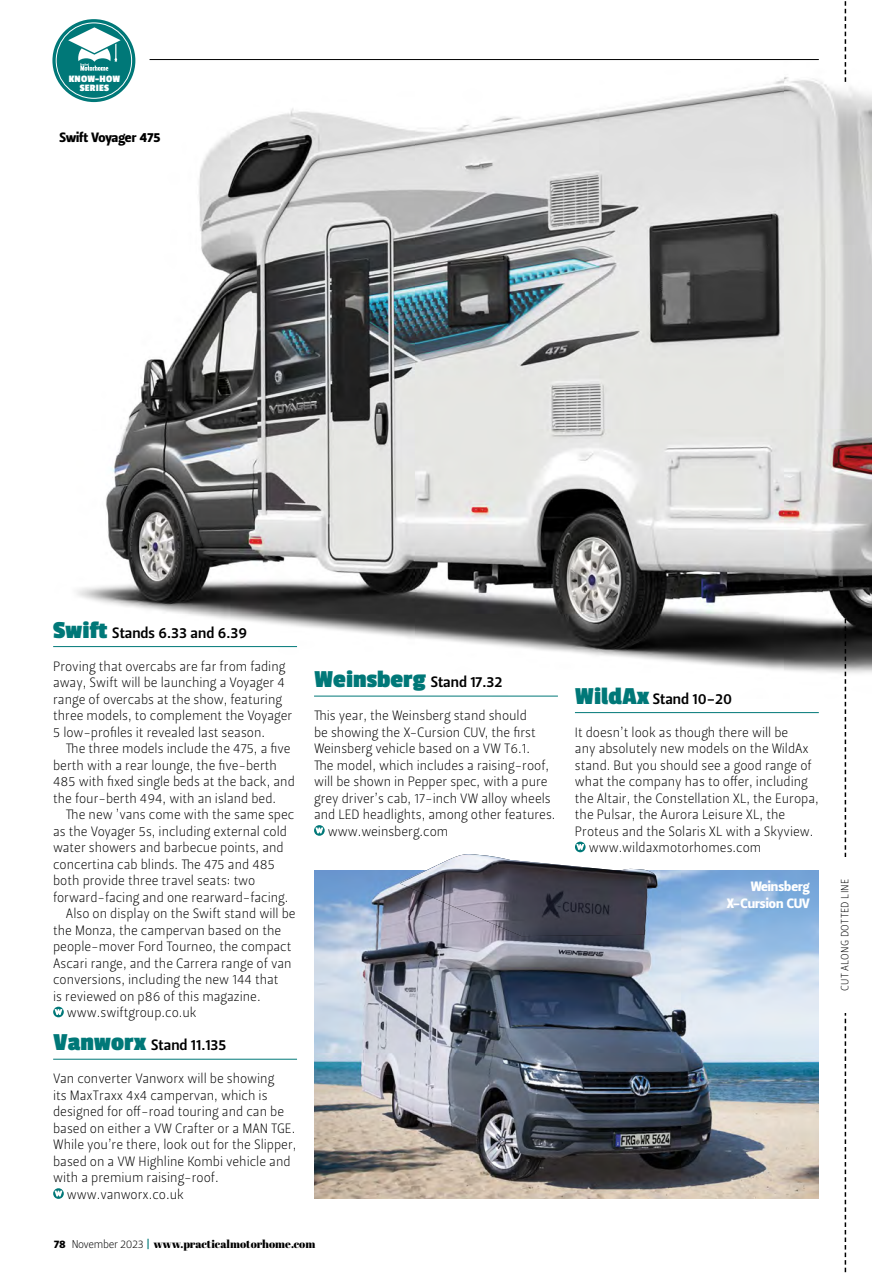
<style>
.page{position:relative;width:872px;height:1276px;background:#fff}
.page>*{position:absolute;margin:0;border:0;box-sizing:border-box;transform-origin:0 0}
.t1{font:15px "Leitura Sans Grot 3";color:#000}
.t2{font:13.5px/16.5px "Leitura Sans Grot 1";color:#000}
.t3{font:13.5px/16.5px "Leitura Sans Grot 4";color:#fff;text-align:right}
.t4{font:13.5px "Leitura Sans Grot 4";color:#000}
.t5{font:11.25px "Abril Fatface";color:#000}
.t6{font:10.5px "Leitura Sans Grot 1";letter-spacing:.04em;color:#000}
.t7{font:700 10.2px/8.6px "Passion One";letter-spacing:.02em;color:#fff;text-align:center}
.s1{font-family:"Passion One";font-weight:700;font-size:25.5px;color:#007878}
.s2{font-family:"Leitura Sans Grot 4"}
.s3{font-family:"Leitura Sans Grot 1"}
.s4{font-family:"Leitura Sans Grot 3";color:#007878}
</style>
<div class="page">
<hr style="left:150px;top:59px;width:669px;height:1px;background:#000">
<img style="left:314px;top:870px;width:505px;height:328px">
<img style="left:53px;top:62px;width:819px;height:636px">
<hr style="left:53px;top:646px;width:244px;height:1px;background:#007878">
<hr style="left:53px;top:1059px;width:244px;height:1px;background:#007878">
<svg style="left:53px;top:1006px;width:11px;height:11px"></svg>
<svg style="left:54px;top:1009px;width:8px;height:6px"></svg>
<svg style="left:53px;top:1188px;width:11px;height:10px"></svg>
<svg style="left:54px;top:1190px;width:8px;height:6px"></svg>
<hr style="left:314px;top:696px;width:244px;height:1px;background:#007878">
<svg style="left:314px;top:825px;width:11px;height:10px"></svg>
<svg style="left:315px;top:827px;width:8px;height:6px"></svg>
<hr style="left:575px;top:712px;width:244px;height:1px;background:#007878">
<svg style="left:575px;top:841px;width:10px;height:11px"></svg>
<div style="left:45px;top:12px;width:97px;height:97px;background:#fff;border-radius:50%"></div>
<div style="left:52px;top:19px;width:83px;height:83px;background:#007878;border-radius:50%"></div>
<div style="left:56px;top:23px;width:76px;height:76px;border:1px solid #fff;border-radius:50%"></div>
<svg style="left:68px;top:27px;width:53px;height:44px"></svg>
<img style="left:400px;top:854px;width:257px;height:82px">
<svg style="left:844px;top:619px;width:2px;height:653px"></svg>
<div style="left:838px;top:857px;width:13px;height:155px;background:#fff"></div>
<svg style="left:844px;top:1px;width:2px;height:81px"></svg>
<p class="t7" style="left:69px;top:75px;width:53px">KNOW-HOW<br>SERIES</p>
<p class="t4" style="left:60px;top:132px;width:103px">Swift Voyager 475</p>
<p class="t1" style="left:53px;top:627px;width:195px"><span class="s1">Swift</span> Stands 6.33 and 6.39</p>
<p class="t2" style="left:53px;top:659px;width:241px">Proving that overcabs are far from fading away, Swift will be launching a Voyager 4 range of overcabs at the show, featuring three models, to complement the Voyager 5 low-profiles it revealed last season.</p>
<p class="t2" style="left:53px;top:742px;width:243px;text-indent:13px">The three models include the 475, a five berth with a rear lounge, the five-berth 485 with fixed single beds at the back, and the four-berth 494, with an island bed.</p>
<p class="t2" style="left:66px;top:808px;width:230px">The new ’vans come with the same spec</p>
<p class="t2" style="left:53px;top:824px;width:235px">as the Voyager 5s, including external cold</p>
<p class="t2" style="left:53px;top:841px;width:232px">water showers and barbecue points, and</p>
<p class="t2" style="left:53px;top:857px;width:223px">concertina cab blinds. The 475 and 485</p>
<p class="t2" style="left:53px;top:874px;width:203px">both provide three travel seats: two</p>
<p class="t2" style="left:53px;top:890px;width:237px">forward-facing and one rearward-facing.</p>
<p class="t2" style="left:66px;top:907px;width:231px">Also on display on the Swift stand will be</p>
<p class="t2" style="left:53px;top:923px;width:229px">the Monza, the campervan based on the</p>
<p class="t2" style="left:53px;top:940px;width:240px">people-mover Ford Tourneo, the compact</p>
<p class="t2" style="left:53px;top:956px;width:240px">Ascari range, and the Carrera range of van</p>
<p class="t2" style="left:53px;top:973px;width:227px">conversions, including the new 144 that</p>
<p class="t2" style="left:53px;top:989px;width:209px">is reviewed on p86 of this magazine.</p>
<p class="t2" style="left:67px;top:1006px;width:131px">www.swiftgroup.co.uk</p>
<p class="t1" style="left:53px;top:1039px;width:175px"><span class="s1">Vanworx</span> Stand 11.135</p>
<p class="t2" style="left:53px;top:1072px;width:223px">Van converter Vanworx will be showing</p>
<p class="t2" style="left:53px;top:1088px;width:216px">its MaxTraxx 4x4 campervan, which is</p>
<p class="t2" style="left:53px;top:1105px;width:232px">designed for off-road touring and can be</p>
<p class="t2" style="left:53px;top:1121px;width:244px">based on either a VW Crafter or a MAN TGE.</p>
<p class="t2" style="left:53px;top:1138px;width:245px">While you’re there, look out for the Slipper,</p>
<p class="t2" style="left:53px;top:1154px;width:239px">based on a VW Highline Kombi vehicle and</p>
<p class="t2" style="left:53px;top:1171px;width:167px">with a premium raising-roof.</p>
<p class="t2" style="left:67px;top:1187px;width:119px">www.vanworx.co.uk</p>
<p class="t1" style="left:314px;top:676px;width:190px"><span class="s1">Weinsberg</span> Stand 17.32</p>
<p class="t2" style="left:314px;top:709px;width:214px">This year, the Weinsberg stand should</p>
<p class="t2" style="left:314px;top:725px;width:223px">be showing the X-Cursion CUV, the first</p>
<p class="t2" style="left:314px;top:742px;width:218px">Weinsberg vehicle based on a VW T6.1.</p>
<p class="t2" style="left:314px;top:758px;width:237px">The model, which includes a raising-roof,</p>
<p class="t2" style="left:314px;top:775px;width:235px">will be shown in Pepper spec, with a pure</p>
<p class="t2" style="left:314px;top:791px;width:238px">grey driver’s cab, 17-inch VW alloy wheels</p>
<p class="t2" style="left:314px;top:808px;width:243px">and LED headlights, among other features.</p>
<p class="t2" style="left:328px;top:824px;width:122px">www.weinsberg.com</p>
<p class="t5" style="left:54px;top:1236px;width:263px"><span class="s2">78</span> <span class="s3">November 2023</span> <span class="s4">|</span> www.practicalmotorhome.com</p>
<p class="t1" style="left:575px;top:693px;width:159px"><span class="s1">WildAx</span> Stand 10-20</p>
<p class="t2" style="left:575px;top:725px;width:215px">It doesn’t look as though there will be</p>
<p class="t2" style="left:575px;top:742px;width:235px">any absolutely new models on the WildAx</p>
<p class="t2" style="left:575px;top:758px;width:238px">stand. But you should see a good range of</p>
<p class="t2" style="left:575px;top:775px;width:234px">what the company has to offer, including</p>
<p class="t2" style="left:575px;top:791px;width:245px">the Altair, the Constellation XL, the Europa,</p>
<p class="t2" style="left:575px;top:808px;width:212px">the Pulsar, the Aurora Leisure XL, the</p>
<p class="t2" style="left:575px;top:824px;width:240px">Proteus and the Solaris XL with a Skyview.</p>
<p class="t2" style="left:588px;top:841px;width:174px">www.wildaxmotorhomes.com</p>
<p class="t3" style="left:726px;top:880px;width:84px">Weinsberg<br>X-Cursion CUV</p>
<p class="t6" style="left:841px;top:991px;width:114px;rotate:-90deg">CUT ALONG DOTTED LINE</p>
</div>
